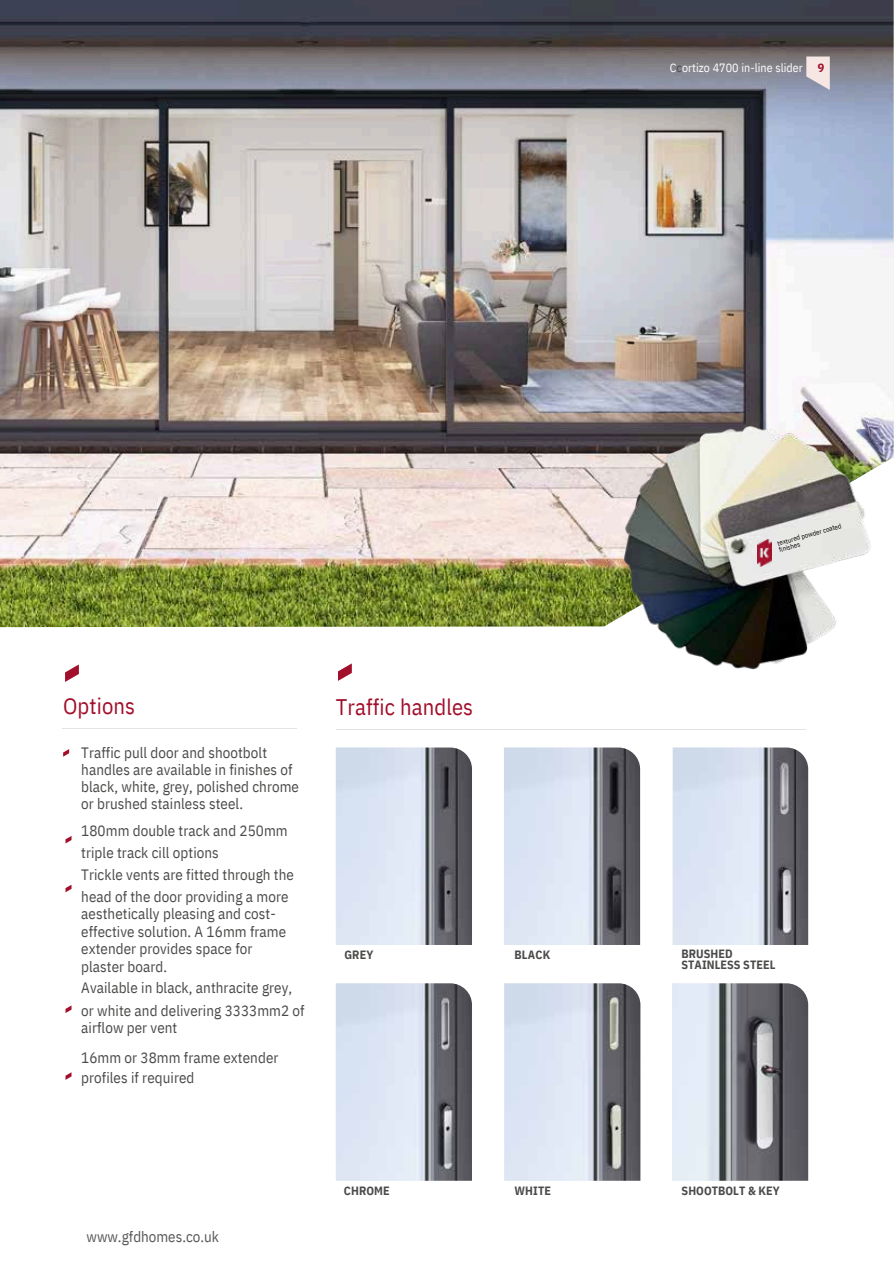
<style>
.page{position:relative;width:894px;height:1264px;background:#fff}
.page>*{position:absolute;margin:0;border:0;box-sizing:border-box;transform-origin:0 0}
.t1{font:22.5px "IBM Plex Sans Cond";letter-spacing:.005em;color:#a20f2b}
.t2{font:15px/16.8px "IBM Plex Sans Cond";letter-spacing:.005em;color:#4a4a49}
.t3{font:15px "IBM Plex Sans Cond";color:#575756}
.t4{font:700 12px/11.2px "IBM Plex Sans Cond";letter-spacing:.005em;color:#4a4a49}
.t5{font:12px "IBM Plex Sans Cond";letter-spacing:.005em;color:#fff}
.t6{font:700 12px "IBM Plex Sans Cond";color:#a20f2b}
.t7{font:6.75px/6.6px "IBM Plex Sans Cond";color:#000}
.s1{color:#4a4a49}
</style>
<div class="page">
<img style="left:0;top:0;width:893px;height:627px">
<img style="left:623px;top:425px;width:249px;height:245px">
<img style="left:757px;top:539px;width:14px;height:27px">
<img style="left:336px;top:983px;width:136px;height:197px">
<img style="left:504px;top:983px;width:136px;height:197px">
<img style="left:672px;top:983px;width:136px;height:197px">
<svg style="left:338px;top:663px;width:14px;height:18px"></svg>
<img style="left:336px;top:747px;width:136px;height:197px">
<img style="left:672px;top:747px;width:136px;height:197px">
<img style="left:504px;top:747px;width:136px;height:197px">
<hr style="left:63px;top:728px;width:234px;height:1px;background:#e3e3e3">
<svg style="left:63px;top:749px;width:6px;height:7px"></svg>
<svg style="left:65px;top:664px;width:14px;height:18px"></svg>
<svg style="left:65px;top:836px;width:6px;height:7px"></svg>
<svg style="left:65px;top:885px;width:6px;height:7px"></svg>
<svg style="left:65px;top:1005px;width:6px;height:8px"></svg>
<svg style="left:65px;top:1072px;width:6px;height:7px"></svg>
<hr style="left:336px;top:729px;width:469px;height:1px;background:#e3e3e3">
<svg style="left:806px;top:56px;width:23px;height:34px"></svg>
<p class="t5" style="left:669px;top:60px;width:135px">C<span class="s1">c</span>ortizo 4700 in-line slider</p>
<h3 class="t6" style="left:817px;top:59px;width:8px">9</h3>
<h3 class="t1" style="left:63px;top:691px;width:73px">Options</h3>
<p class="t1" style="left:336px;top:691px;width:139px">Traffic handles</p>
<p class="t2" style="left:81px;top:744px;width:219px">Traffic pull door and shootbolt handles are available in finishes of black, white, grey, polished chrome or brushed stainless steel.</p>
<p class="t2" style="left:81px;top:819px;width:214px;line-height:22.2px">180mm double track and 250mm triple track cill options<br>Trickle vents are fitted through the head of the door providing a more</p>
<p class="t2" style="left:81px;top:904px;width:206px;line-height:17.7px">aesthetically pleasing and cost&shy;effective solution. A 16mm frame extender provides space for plaster board.</p>
<p class="t2" style="left:81px;top:976px;width:225px;line-height:22.5px">Available in black, anthracite grey, or white and delivering 3333mm2 of</p>
<p class="t2" style="left:81px;top:1011px;width:199px;line-height:30.3px">airflow per vent<br>16mm or 38mm frame extender</p>
<p class="t2" style="left:81px;top:1069px;width:115px">profiles if required</p>
<p class="t4" style="left:344px;top:948px;width:31px">GREY</p>
<h2 class="t3" style="left:86px;top:1226px;width:134px">www.gfdhomes.co.uk</h2>
<p class="t4" style="left:344px;top:1184px;width:47px">CHROME</p>
<p class="t4" style="left:514px;top:949px;width:37px">BLACK</p>
<h2 class="t4" style="left:514px;top:1185px;width:38px">WHITE</h2>
<p class="t7" style="left:776px;top:540px;width:68px;rotate:-16deg">textured powder coated finishes</p>
<p class="t4" style="left:681px;top:947px;width:95px">BRUSHED<br>STAINLESS STEEL</p>
<h3 class="t4" style="left:681px;top:1184px;width:100px">SHOOTBOLT &amp; KEY</h3>
</div>
